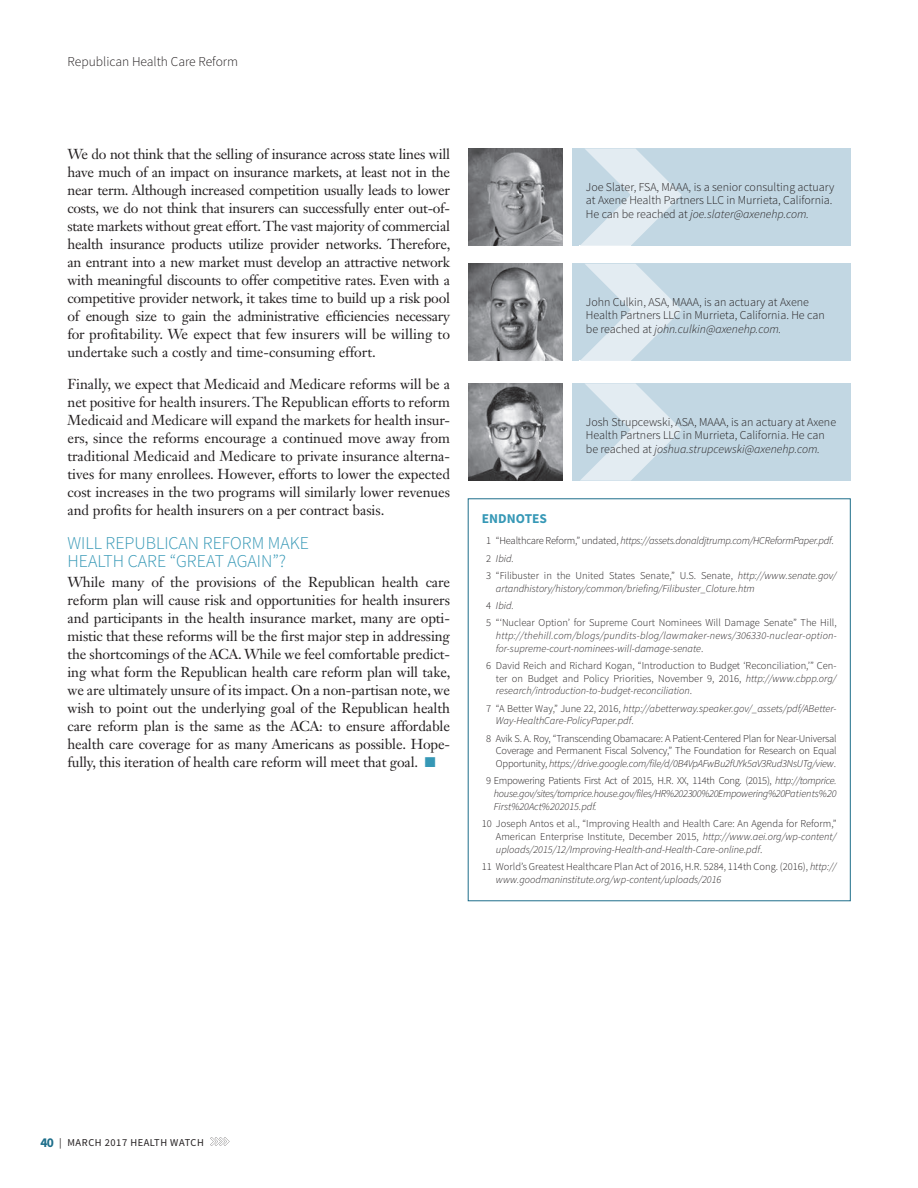
<style>
.page{position:relative;width:918px;height:1188px;background:#fff}
.page>*{position:absolute;margin:0;border:0;box-sizing:border-box;transform-origin:0 0}
.t1{font:300 18px/18px "Source Sans Pro";color:#3698b6}
.t2{font:14.25px/18px "Janson Text LT Std";letter-spacing:-.005em;color:#231f20;text-align:justify}
.t3{font:300 13.5px "Source Sans Pro";color:#231f20}
.t4{font:700 13.5px "Source Sans Pro";color:#3698b6}
.t5{font:300 12px/13.5px "Source Sans Pro";color:#231f20}
.t6{font:300 10.5px/12.8px "Source Sans Pro";color:#231f20}
.t7{font:italic 300 10.5px/12.8px "Source Sans Pro";color:#231f20}
.t8{font:italic 300 10.5px/12.8px "Source Sans Pro";letter-spacing:.02em;color:#231f20}
.t9{font:10.5px "Source Sans Pro";letter-spacing:.05em;color:#231f20}
.s1{color:#3698b6}
.s2{font-style:italic}
.s3{font-style:normal}
.s4{font-weight:700;font-size:13.5px;color:#1d6e8a}
</style>
<div class="page">
<svg style="left:210px;top:1137px;width:20px;height:9px"></svg>
<div style="left:572px;top:148px;width:278px;height:98px;background:#c2d7e3"></div>
<svg style="left:580px;top:148px;width:102px;height:98px"></svg>
<img style="left:468px;top:148px;width:94px;height:98px">
<div style="left:572px;top:264px;width:278px;height:97px;background:#c2d7e3"></div>
<svg style="left:580px;top:264px;width:102px;height:97px"></svg>
<img style="left:468px;top:264px;width:94px;height:97px">
<div style="left:572px;top:383px;width:278px;height:98px;background:#c2d7e3"></div>
<svg style="left:580px;top:383px;width:102px;height:98px"></svg>
<img style="left:468px;top:383px;width:94px;height:98px">
<p class="t3" style="left:68px;top:54px;width:172px">Republican Health Care Reform</p>
<p class="t2" style="left:68px;top:145px;width:385px">We do not think that the selling of insurance across state lines will have much of an impact on insurance markets, at least not in the near term. Although increased competition usually leads to lower costs, we do not think that insurers can successfully enter out-of&shy;state markets without great effort. The vast majority of commercial health insurance products utilize provider networks. Therefore, an entrant into a new market must develop an attractive network with meaningful discounts to offer competitive rates. Even with a competitive provider network, it takes time to build up a risk pool of enough size to gain the administrative efficiencies necessary for profitability. We expect that few insurers will be willing to undertake such a costly and time-consuming effort.</p>
<p class="t2" style="left:68px;top:375px;width:384px">Finally, we expect that Medicaid and Medicare reforms will be a net positive for health insurers. The Republican efforts to reform Medicaid and Medicare will expand the markets for health insur&shy;ers, since the reforms encourage a continued move away from traditional Medicaid and Medicare to private insurance alterna&shy;tives for many enrollees. However, efforts to lower the expected cost increases in the two programs will similarly lower revenues and profits for health insurers on a per contract basis.</p>
<p class="t1" style="left:68px;top:534px;width:243px">WILL REPUBLICAN REFORM MAKE<br>HEALTH CARE “GREAT AGAIN”?</p>
<p class="t2" style="left:68px;top:573px;width:385px">While many of the provisions of the Republican health care reform plan will cause risk and opportunities for health insurers and participants in the health insurance market, many are opti&shy;mistic that these reforms will be the first major step in addressing the shortcomings of the ACA. While we feel comfortable predict&shy;ing what form the Republican health care reform plan will take, we are ultimately unsure of its impact. On a non-partisan note, we wish to point out the underlying goal of the Republican health care reform plan is the same as the ACA: to ensure affordable health care coverage for as many Americans as possible. Hope&shy;fully, this iteration of health care reform will meet that goal. <span class="s1">■</span></p>
<p class="t5" style="left:586px;top:180px;width:250px">Joe Slater, FSA, MAAA, is a senior consulting actuary at Axene Health Partners LLC in Murrieta, California.<br>He can be reached at <span class="s2">joe.slater@axenehp.com.</span></p>
<p class="t5" style="left:586px;top:295px;width:240px">John Culkin, ASA, MAAA, is an actuary at Axene<br>Health Partners LLC in Murrieta, California. He can be reached at <span class="s2">john.culkin@axenehp.com.</span></p>
<p class="t5" style="left:586px;top:415px;width:252px">Josh Strupcewski, ASA, MAAA, is an actuary at Axene<br>Health Partners LLC in Murrieta, California. He can be reached at <span class="s2">joshua.strupcewski@axenehp.com.</span></p>
<p class="t4" style="left:482px;top:509px;width:67px">ENDNOTES</p>
<p class="t6" style="left:486px;top:532px;width:354px;line-height:17.2px">1 “Healthcare Reform,” undated, <span class="s2">https://assets.donaldjtrump.com/HCReformPaper.pdf</span>.<br>2 <span class="s2">Ibid.<br></span>3 “Filibuster in the United States Senate,” U.S. Senate, <span class="s2">http://www.senate.gov/</span></p>
<p class="t6" style="left:486px;top:580px;width:352px;line-height:17.2px;text-indent:10px"><span class="s2">artandhistory/history/common/briefing/Filibuster_Cloture.htm<br></span>4 <span class="s2">Ibid.<br></span>5 “‘Nuclear Option’ for Supreme Court Nominees Will Damage Senate” The Hill,</p>
<p class="t8" style="left:496px;top:629px;width:342px">http://thehill.com/blogs/pundits-blog/lawmaker-news/306330-nuclear-option&shy;for-supreme-court-nominees-will-damage-senate<span class="s3">.</span></p>
<p class="t6" style="left:496px;top:659px;width:344px;text-indent:-10px">6 David Reich and Richard Kogan, “Introduction to Budget ‘Reconciliation,’” Cen&shy;ter on Budget and Policy Priorities, November 9, 2016, <span class="s2">http://www.cbpp.org/ research/introduction-to-budget-reconciliation</span>.</p>
<p class="t7" style="left:496px;top:702px;width:342px;text-indent:-10px"><span class="s3">7 “A Better Way,” June 22, 2016,</span> http://abetterway.speaker.gov/_assets/pdf/ABetter-<br>Way-HealthCare-PolicyPaper.pdf<span class="s3">.</span></p>
<p class="t6" style="left:496px;top:732px;width:342px;text-align:justify;text-indent:-10px">8 Avik S. A. Roy, “Transcending Obamacare: A Patient-Centered Plan for Near-Universal Coverage and Permanent Fiscal Solvency,” The Foundation for Research on Equal Opportunity, <span class="s2">https://drive.google.com/file/d/0B4VpAFwBu2fUYk5aV3Rud3NsUTg/view</span>.</p>
<p class="t7" style="left:494px;top:775px;width:344px;text-align:justify;text-indent:-8px"><span class="s3">9 Empowering Patients First Act of 2015, H.R. XX, 114th Cong. (2015),</span> http://tomprice. house.gov/sites/tomprice.house.gov/files/HR%202300%20Empowering%20Patients%20<br>First%20Act%202015.pdf.</p>
<p class="t6" style="left:496px;top:817px;width:344px;text-indent:-14px">10 Joseph Antos et al., “Improving Health and Health Care: An Agenda for Reform,”<br>American Enterprise Institute, December 2015, <span class="s2">http://www.aei.org/wp-content/ uploads/2015/12/Improving-Health-and-Health-Care-online.pdf</span>.</p>
<p class="t6" style="left:496px;top:860px;width:344px;text-indent:-14px">11 World’s Greatest Healthcare Plan Act of 2016, H.R. 5284, 114th Cong. (2016), <span class="s2">http:// www.goodmaninstitute.org/wp-content/uploads/2016</span></p>
<p class="t9" style="left:40px;top:1136px;width:165px"><span class="s4">40</span> | MARCH 2017 HEALTH WATCH</p>
</div>
